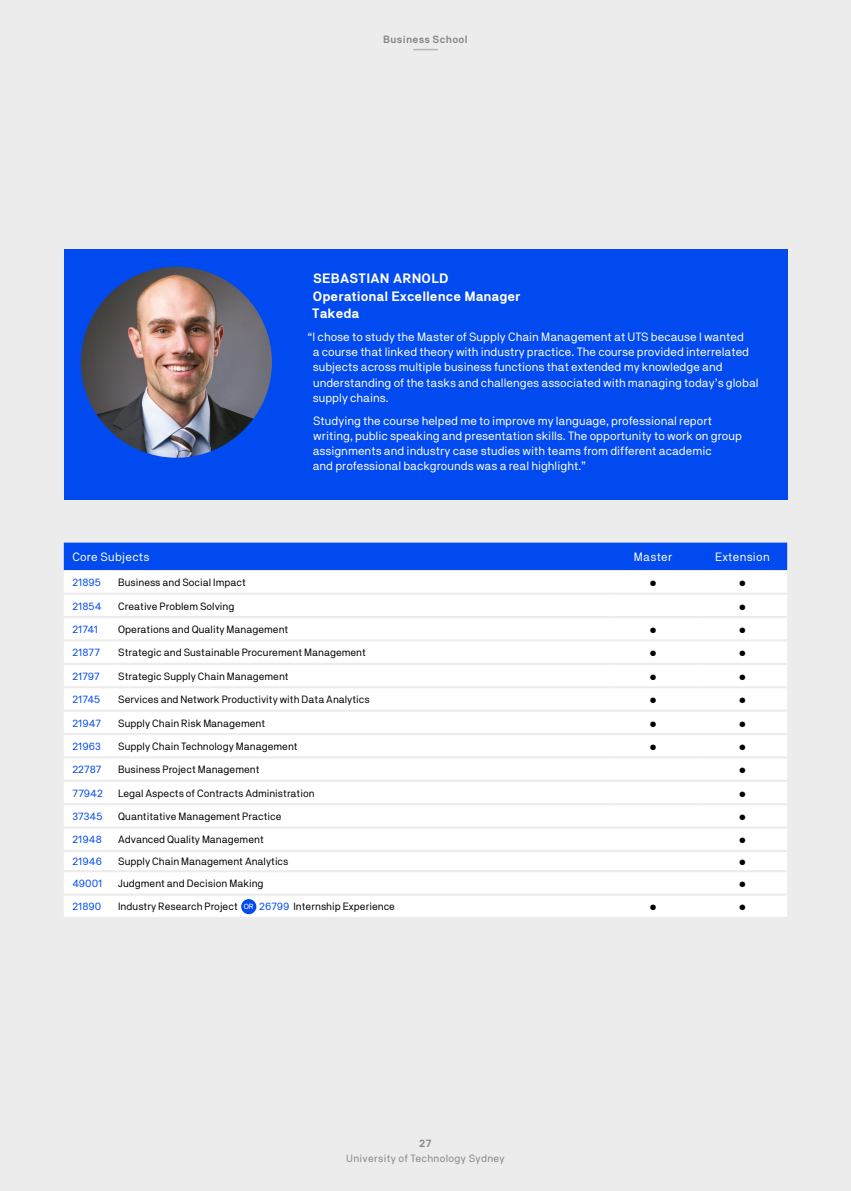
<style>
.page{position:relative;width:851px;height:1191px;background:#fff}
.page>*{position:absolute;margin:0;border:0;box-sizing:border-box;transform-origin:0 0}
.t1{font:700 13.5px/17.2px "NB Akademie";color:#fff}
.t2{font:12px/15px "NB Akademie";color:#fff}
.t3{font:12px "NB Akademie";letter-spacing:.02em;color:#fff}
.t4{font:10.5px "NB Akademie";color:#000}
.t5{font:10.5px "NB Akademie";color:#004af0}
.t6{font:10.5px "NB Akademie";letter-spacing:.03em;color:#858585}
.t7{font:600 10.5px "NB Akademie";letter-spacing:.03em;color:#858585}
.s1{font-family:"NB International Pro";font-size:7.5px;color:#fff}
.s2{color:#004af0}
</style>
<div class="page">
<div style="left:0;top:0;width:850px;height:1191px;background:#ececec"></div>
<div style="left:64px;top:250px;width:723px;height:250px;background:#004af0"></div>
<img style="left:81px;top:267px;width:191px;height:191px;border-radius:95px">
<div style="left:64px;top:542px;width:723px;height:28px;background:#004af0"></div>
<div style="left:64px;top:570px;width:723px;height:347px;background:#fff"></div>
<hr style="left:64px;top:592px;width:54px;height:2px;background:#ececec">
<hr style="left:118px;top:592px;width:490px;height:2px;background:#ececec">
<hr style="left:608px;top:592px;width:89px;height:2px;background:#ececec">
<hr style="left:697px;top:592px;width:90px;height:2px;background:#ececec">
<hr style="left:64px;top:616px;width:54px;height:2px;background:#ececec">
<hr style="left:118px;top:616px;width:490px;height:2px;background:#ececec">
<hr style="left:608px;top:616px;width:89px;height:2px;background:#ececec">
<hr style="left:697px;top:616px;width:90px;height:2px;background:#ececec">
<hr style="left:64px;top:639px;width:54px;height:2px;background:#ececec">
<hr style="left:118px;top:639px;width:490px;height:2px;background:#ececec">
<hr style="left:608px;top:639px;width:89px;height:2px;background:#ececec">
<hr style="left:697px;top:639px;width:90px;height:2px;background:#ececec">
<hr style="left:64px;top:663px;width:54px;height:2px;background:#ececec">
<hr style="left:118px;top:663px;width:490px;height:2px;background:#ececec">
<hr style="left:608px;top:663px;width:89px;height:2px;background:#ececec">
<hr style="left:697px;top:663px;width:90px;height:2px;background:#ececec">
<hr style="left:64px;top:686px;width:54px;height:2px;background:#ececec">
<hr style="left:118px;top:686px;width:490px;height:2px;background:#ececec">
<hr style="left:608px;top:686px;width:89px;height:2px;background:#ececec">
<hr style="left:697px;top:686px;width:90px;height:2px;background:#ececec">
<hr style="left:64px;top:709px;width:54px;height:2px;background:#ececec">
<hr style="left:118px;top:709px;width:490px;height:2px;background:#ececec">
<hr style="left:608px;top:709px;width:89px;height:2px;background:#ececec">
<hr style="left:697px;top:709px;width:90px;height:2px;background:#ececec">
<hr style="left:64px;top:733px;width:54px;height:2px;background:#ececec">
<hr style="left:118px;top:733px;width:490px;height:2px;background:#ececec">
<hr style="left:608px;top:733px;width:89px;height:2px;background:#ececec">
<hr style="left:697px;top:733px;width:90px;height:2px;background:#ececec">
<hr style="left:64px;top:756px;width:54px;height:2px;background:#ececec">
<hr style="left:118px;top:756px;width:490px;height:2px;background:#ececec">
<hr style="left:608px;top:756px;width:89px;height:2px;background:#ececec">
<hr style="left:697px;top:756px;width:90px;height:2px;background:#ececec">
<hr style="left:64px;top:779px;width:54px;height:3px;background:#ececec">
<hr style="left:118px;top:779px;width:490px;height:3px;background:#ececec">
<hr style="left:608px;top:779px;width:89px;height:3px;background:#ececec">
<hr style="left:697px;top:779px;width:90px;height:3px;background:#ececec">
<hr style="left:64px;top:803px;width:54px;height:2px;background:#ececec">
<hr style="left:118px;top:803px;width:490px;height:2px;background:#ececec">
<hr style="left:608px;top:803px;width:89px;height:2px;background:#ececec">
<hr style="left:697px;top:803px;width:90px;height:2px;background:#ececec">
<hr style="left:64px;top:826px;width:54px;height:2px;background:#ececec">
<hr style="left:118px;top:826px;width:490px;height:2px;background:#ececec">
<hr style="left:608px;top:826px;width:89px;height:2px;background:#ececec">
<hr style="left:697px;top:826px;width:90px;height:2px;background:#ececec">
<hr style="left:64px;top:850px;width:54px;height:2px;background:#ececec">
<hr style="left:118px;top:850px;width:490px;height:2px;background:#ececec">
<hr style="left:608px;top:850px;width:89px;height:2px;background:#ececec">
<hr style="left:697px;top:850px;width:90px;height:2px;background:#ececec">
<hr style="left:64px;top:870px;width:54px;height:2px;background:#ececec">
<hr style="left:118px;top:870px;width:490px;height:2px;background:#ececec">
<hr style="left:608px;top:870px;width:89px;height:2px;background:#ececec">
<hr style="left:697px;top:870px;width:90px;height:2px;background:#ececec">
<hr style="left:64px;top:893px;width:54px;height:2px;background:#ececec">
<hr style="left:118px;top:893px;width:490px;height:2px;background:#ececec">
<hr style="left:608px;top:893px;width:89px;height:2px;background:#ececec">
<hr style="left:697px;top:893px;width:90px;height:2px;background:#ececec">
<div style="left:241px;top:899px;width:15px;height:15px;background:#004af0;border-radius:50%"></div>
<svg style="left:413px;top:49px;width:25px;height:1px"></svg>
<p class="t7" style="left:383px;top:33px;width:86px">Business School</p>
<p class="t1" style="left:312px;top:270px;width:210px">SEBASTIAN ARNOLD<br>Operational Excellence Manager<br>Takeda</p>
<p class="t2" style="left:312px;top:329px;width:447px;text-indent:-5px">“I chose to study the Master of Supply Chain Management at UTS because I wanted<br>a course that linked theory with industry practice. The course provided interrelated subjects across multiple business functions that extended my knowledge and understanding of the tasks and challenges associated with managing today’s global supply chains.</p>
<p class="t2" style="left:312px;top:413px;width:430px">Studying the course helped me to improve my language, professional report writing, public speaking and presentation skills. The opportunity to work on group assignments and industry case studies with teams from different academic<br>and professional backgrounds was a real highlight.”</p>
<p class="t3" style="left:72px;top:550px;width:79px">Core Subjects</p>
<p class="t2" style="left:634px;top:549px;width:40px">Master</p>
<p class="t3" style="left:715px;top:550px;width:56px">Extension</p>
<p class="t5" style="left:72px;top:576px;width:30px">21895</p>
<p class="t4" style="left:118px;top:576px;width:129px">Business and Social Impact</p>
<p class="t4" style="left:649px;top:576px;width:8px">•</p>
<p class="t4" style="left:739px;top:576px;width:8px">•</p>
<p class="t5" style="left:72px;top:599px;width:31px">21854</p>
<p class="t4" style="left:118px;top:599px;width:118px">Creative Problem Solving</p>
<p class="t4" style="left:739px;top:599px;width:8px">•</p>
<p class="t5" style="left:72px;top:623px;width:27px">21741</p>
<p class="t4" style="left:118px;top:623px;width:172px">Operations and Quality Management</p>
<p class="t4" style="left:649px;top:623px;width:8px">•</p>
<p class="t4" style="left:739px;top:623px;width:8px">•</p>
<p class="t5" style="left:72px;top:646px;width:29px">21877</p>
<p class="t4" style="left:118px;top:646px;width:249px">Strategic and Sustainable Procurement Management</p>
<p class="t4" style="left:649px;top:646px;width:8px">•</p>
<p class="t4" style="left:739px;top:646px;width:8px">•</p>
<p class="t5" style="left:72px;top:670px;width:29px">21797</p>
<p class="t4" style="left:118px;top:670px;width:172px">Strategic Supply Chain Management</p>
<p class="t4" style="left:649px;top:670px;width:8px">•</p>
<p class="t4" style="left:739px;top:670px;width:8px">•</p>
<p class="t5" style="left:72px;top:693px;width:30px">21745</p>
<p class="t4" style="left:118px;top:693px;width:253px">Services and Network Productivity with Data Analytics</p>
<p class="t4" style="left:649px;top:693px;width:8px">•</p>
<p class="t4" style="left:739px;top:693px;width:8px">•</p>
<p class="t5" style="left:72px;top:716px;width:30px">21947</p>
<p class="t4" style="left:118px;top:716px;width:148px">Supply Chain Risk Management</p>
<p class="t4" style="left:649px;top:716px;width:8px">•</p>
<p class="t4" style="left:739px;top:716px;width:8px">•</p>
<p class="t5" style="left:72px;top:740px;width:30px">21963</p>
<p class="t4" style="left:118px;top:740px;width:181px">Supply Chain Technology Management</p>
<p class="t4" style="left:649px;top:740px;width:8px">•</p>
<p class="t4" style="left:739px;top:740px;width:8px">•</p>
<p class="t5" style="left:72px;top:763px;width:31px">22787</p>
<p class="t4" style="left:118px;top:763px;width:143px">Business Project Management</p>
<p class="t4" style="left:739px;top:763px;width:8px">•</p>
<p class="t5" style="left:72px;top:786px;width:32px">77942</p>
<p class="t4" style="left:118px;top:786px;width:198px">Legal Aspects of Contracts Administration</p>
<p class="t4" style="left:739px;top:786px;width:8px">•</p>
<p class="t5" style="left:72px;top:810px;width:32px">37345</p>
<p class="t4" style="left:118px;top:810px;width:165px">Quantitative Management Practice</p>
<p class="t4" style="left:739px;top:810px;width:8px">•</p>
<p class="t5" style="left:72px;top:833px;width:31px">21948</p>
<p class="t4" style="left:118px;top:833px;width:147px">Advanced Quality Management</p>
<p class="t4" style="left:739px;top:833px;width:8px">•</p>
<p class="t5" style="left:72px;top:855px;width:31px">21946</p>
<p class="t4" style="left:118px;top:855px;width:172px">Supply Chain Management Analytics</p>
<p class="t4" style="left:739px;top:855px;width:8px">•</p>
<p class="t5" style="left:72px;top:877px;width:32px">49001</p>
<p class="t4" style="left:118px;top:877px;width:147px">Judgment and Decision Making</p>
<p class="t4" style="left:739px;top:877px;width:8px">•</p>
<p class="t5" style="left:72px;top:900px;width:31px">21890</p>
<p class="t4" style="left:118px;top:900px;width:278px">Industry Research Project <span class="s1">OR</span> <span class="s2">26799</span> Internship Experience</p>
<p class="t4" style="left:649px;top:900px;width:8px">•</p>
<p class="t4" style="left:739px;top:900px;width:8px">•</p>
<p class="t7" style="left:419px;top:1136px;width:14px">27</p>
<p class="t6" style="left:346px;top:1152px;width:160px">University of Technology Sydney</p>
</div>
